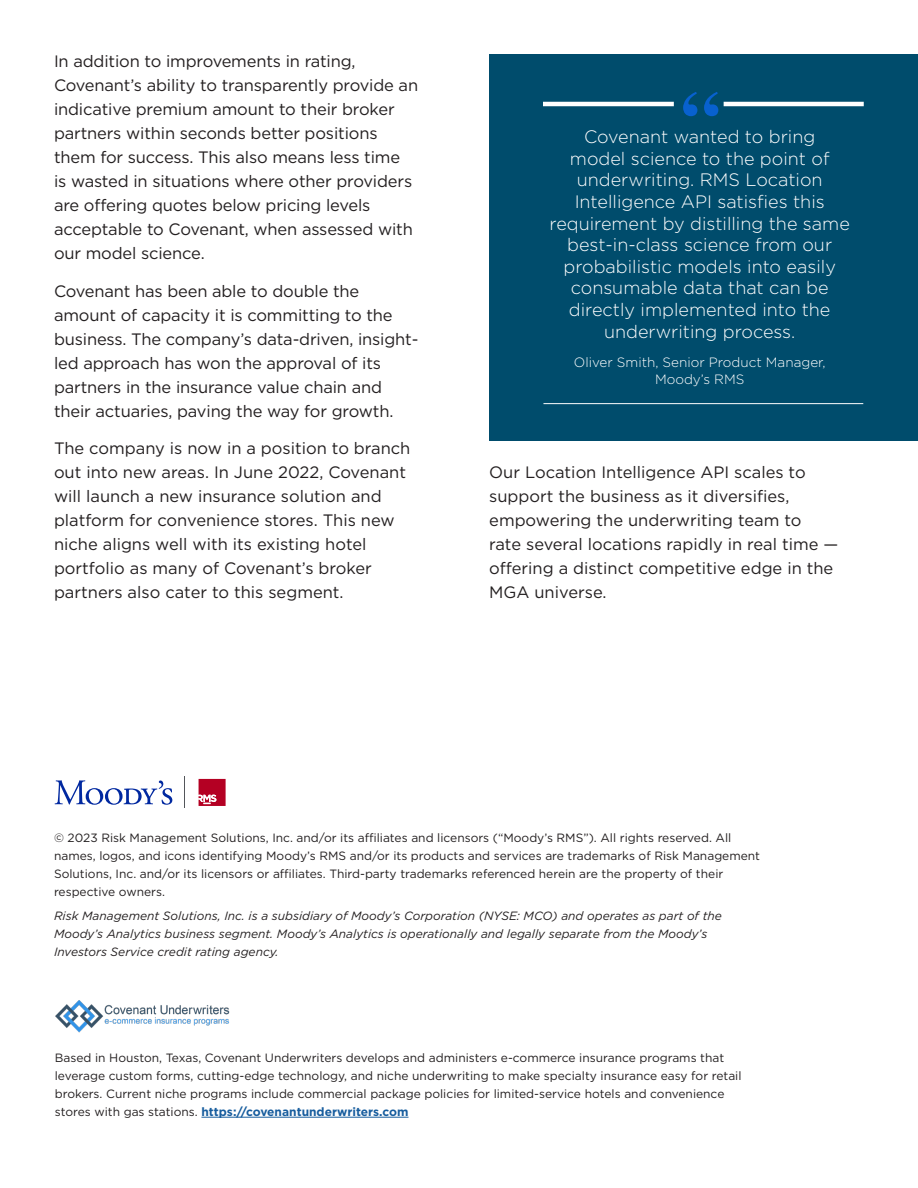
<style>
.page{position:relative;width:918px;height:1188px;background:#fff}
.page>*{position:absolute;margin:0;border:0;box-sizing:border-box;transform-origin:0 0}
.t1{font:300 18px/21.6px "Gotham";color:#fff;text-align:center}
.Body{font:16.5px/24px "Gotham";letter-spacing:-.01em;color:#231f20}
.Quote_Name{font:300 13.5px/16.2px "Gotham";color:#fff;text-align:center}
.t2{font:12px/18px "Gotham";color:#231f20}
.t3{font:italic 12px/18px "Gotham";color:#231f20}
.s1{font-weight:700;color:#175d9e}
</style>
<div class="page">
<hr style="left:201px;top:1117px;width:208px;height:1px;background:#175d9e">
<svg style="left:199px;top:779px;width:27px;height:27px"></svg>
<svg style="left:55px;top:780px;width:117px;height:25px"></svg>
<hr style="left:184px;top:776px;width:1px;height:32px;background:#53565a">
<div style="left:489px;top:54px;width:429px;height:387px;background:#004c6c"></div>
<hr style="left:543px;top:403px;width:320px;height:1px;background:#fff">
<svg style="left:683px;top:92px;width:35px;height:24px"></svg>
<hr style="left:543px;top:102px;width:131px;height:4px;background:#fff">
<hr style="left:724px;top:102px;width:140px;height:4px;background:#fff">
<img style="left:55px;top:1000px;width:175px;height:33px">
<p class="Body" style="left:54px;top:49px;width:366px">In addition to improvements in rating, Covenant’s ability to transparently provide an indicative premium amount to their broker partners within seconds better positions them for success. This also means less time<br>is wasted in situations where other providers are offering quotes below pricing levels acceptable to Covenant, when assessed with our model science.</p>
<p class="Body" style="left:54px;top:279px;width:366px">Covenant has been able to double the amount of capacity it is committing to the business. The company’s data-driven, insight&shy;led approach has won the approval of its partners in the insurance value chain and their actuaries, paving the way for growth.</p>
<p class="Body" style="left:54px;top:436px;width:358px">The company is now in a position to branch out into new areas. In June 2022, Covenant will launch a new insurance solution and platform for convenience stores. This new niche aligns well with its existing hotel portfolio as many of Covenant’s broker partners also cater to this segment.</p>
<p class="t1" style="left:550px;top:126px;width:302px">Covenant wanted to bring<br>model science to the point of underwriting. RMS Location<br>Intelligence API satisfies this requirement by distilling the same best-in-class science from our probabilistic models into easily consumable data that can be directly implemented into the underwriting process.</p>
<p class="Quote_Name" style="left:574px;top:354px;width:253px">Oliver Smith, Senior Product Manager,<br>Moody’s RMS</p>
<p class="Body" style="left:489px;top:459px;width:351px">Our Location Intelligence API scales to support the business as it diversifies, empowering the underwriting team to<br>rate several locations rapidly in real time — offering a distinct competitive edge in the MGA universe.</p>
<p class="t2" style="left:54px;top:829px;width:708px">© 2023 Risk Management Solutions, Inc. and/or its affiliates and licensors (“Moody’s RMS”). All rights reserved. All names, logos, and icons identifying Moody’s RMS and/or its products and services are trademarks of Risk Management Solutions, Inc. and/or its licensors or affiliates. Third-party trademarks referenced herein are the property of their respective owners.</p>
<p class="t3" style="left:54px;top:906px;width:669px">Risk Management Solutions, Inc. is a subsidiary of Moody’s Corporation (NYSE: MCO) and operates as part of the<br>Moody’s Analytics business segment. Moody’s Analytics is operationally and legally separate from the Moody’s<br>Investors Service credit rating agency.</p>
<p class="t2" style="left:55px;top:1048px;width:688px">Based in Houston, Texas, Covenant Underwriters develops and administers e-commerce insurance programs that leverage custom forms, cutting-edge technology, and niche underwriting to make specialty insurance easy for retail brokers. Current niche programs include commercial package policies for limited-service hotels and convenience stores with gas stations. <span class="s1">https://covenantunderwriters.com</span></p>
</div>
